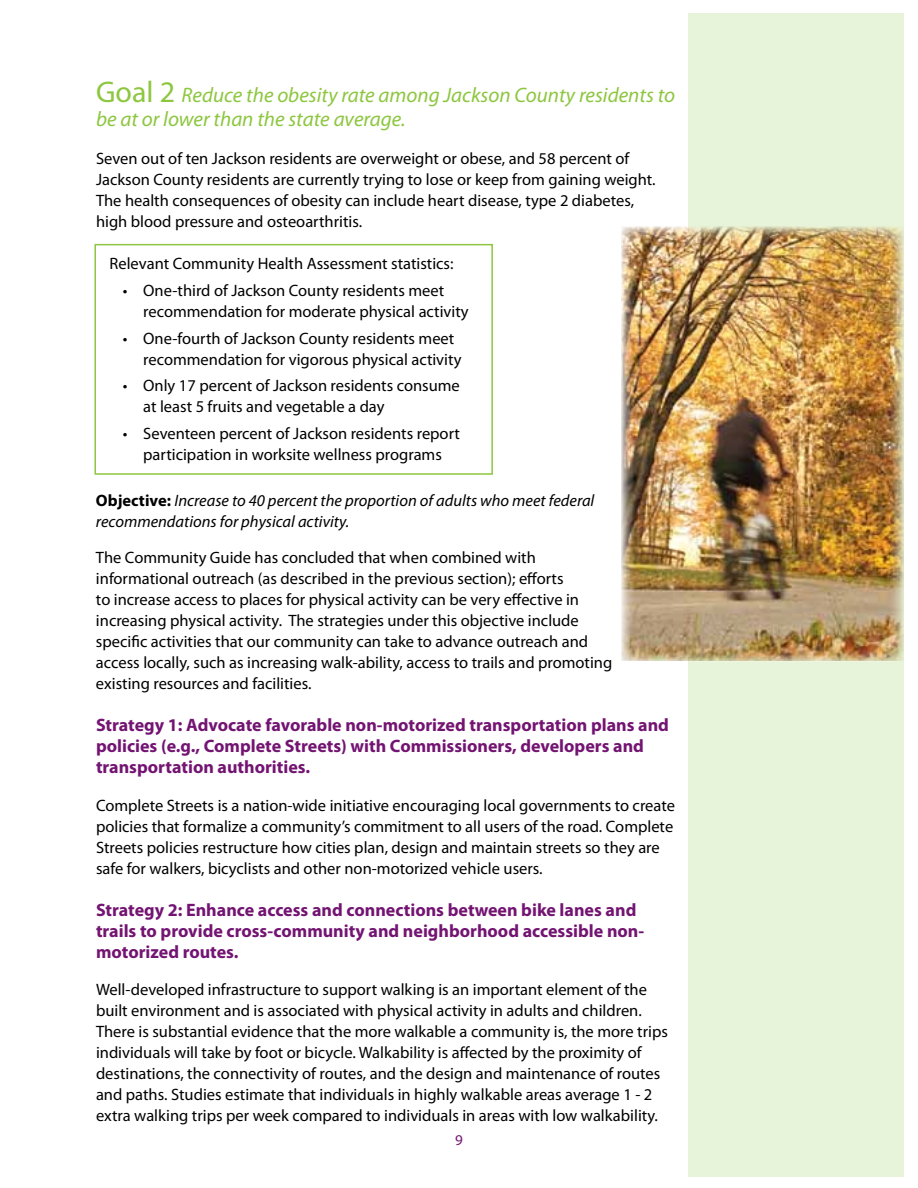
<style>
.page{position:relative;width:918px;height:1188px;background:#fff}
.page>*{position:absolute;margin:0;border:0;box-sizing:border-box;transform-origin:0 0}
.t1{font:italic 21px/24px "Myriad Pro";color:#8dc63f}
.t2{font:700 18px/21px "Myriad Pro";color:#731472}
.t3{font:16.5px/21px "Myriad Pro";color:#000}
.t4{font:italic 16.5px/21px "Myriad Pro";color:#000}
.t5{font:15px "Myriad Pro";color:#731472}
.s1{font-style:normal;font-size:30px}
.s2{font-weight:700;font-style:normal}
</style>
<div class="page">
<div style="left:94px;top:244px;width:399px;height:231px;border:2px solid #8dc63f"></div>
<div style="left:688px;top:14px;width:216px;height:1163px;background:#e8f4d9"></div>
<img style="left:621px;top:226px;width:282px;height:434px">
<p class="t1" style="left:96px;top:83px;width:581px"><span class="s1">Goal 2</span> Reduce the obesity rate among Jackson County residents to be at or lower than the state average.</p>
<p class="t3" style="left:96px;top:147px;width:560px">Seven out of ten Jackson residents are overweight or obese, and 58 percent of Jackson County residents are currently trying to lose or keep from gaining weight.<br>The health consequences of obesity can include heart disease, type 2 diabetes, high blood pressure and osteoarthritis.</p>
<p class="t3" style="left:109px;top:252px;width:346px">Relevant Community Health Assessment statistics:</p>
<p class="t3" style="left:143px;top:280px;width:327px;text-indent:-20px">• One-third of Jackson County residents meet recommendation for moderate physical activity</p>
<p class="t3" style="left:143px;top:328px;width:320px;text-indent:-20px">• One-fourth of Jackson County residents meet recommendation for vigorous physical activity</p>
<p class="t3" style="left:143px;top:375px;width:318px;text-indent:-20px">• Only 17 percent of Jackson residents consume at least 5 fruits and vegetable a day</p>
<p class="t3" style="left:123px;top:422px;width:338px;text-align:center">• Seventeen percent of Jackson residents report participation in worksite wellness programs</p>
<p class="t4" style="left:96px;top:490px;width:500px"><span class="s2">Objective:</span> Increase to 40 percent the proportion of adults who meet federal recommendations for physical activity.</p>
<p class="t3" style="left:96px;top:547px;width:518px">The Community Guide has concluded that when combined with informational outreach (as described in the previous section); efforts<br>to increase access to places for physical activity can be very effective in increasing physical activity. The strategies under this objective include specific activities that our community can take to advance outreach and access locally, such as increasing walk-ability, access to trails and promoting existing resources and facilities.</p>
<p class="t2" style="left:96px;top:714px;width:575px">Strategy 1: Advocate favorable non-motorized transportation plans and policies (e.g., Complete Streets) with Commissioners, developers and transportation authorities.</p>
<p class="t3" style="left:96px;top:794px;width:581px">Complete Streets is a nation-wide initiative encouraging local governments to create policies that formalize a community’s commitment to all users of the road. Complete Streets policies restructure how cities plan, design and maintain streets so they are safe for walkers, bicyclists and other non-motorized vehicle users.</p>
<p class="t2" style="left:96px;top:898px;width:550px">Strategy 2: Enhance access and connections between bike lanes and trails to provide cross-community and neighborhood accessible non&shy;motorized routes.</p>
<p class="t3" style="left:96px;top:979px;width:573px">Well-developed infrastructure to support walking is an important element of the built environment and is associated with physical activity in adults and children.<br>There is substantial evidence that the more walkable a community is, the more trips individuals will take by foot or bicycle. Walkability is affected by the proximity of destinations, the connectivity of routes, and the design and maintenance of routes and paths. Studies estimate that individuals in highly walkable areas average 1 - 2 extra walking trips per week compared to individuals in areas with low walkability.</p>
<p class="t5" style="left:455px;top:1131px;width:9px">9</p>
</div>
